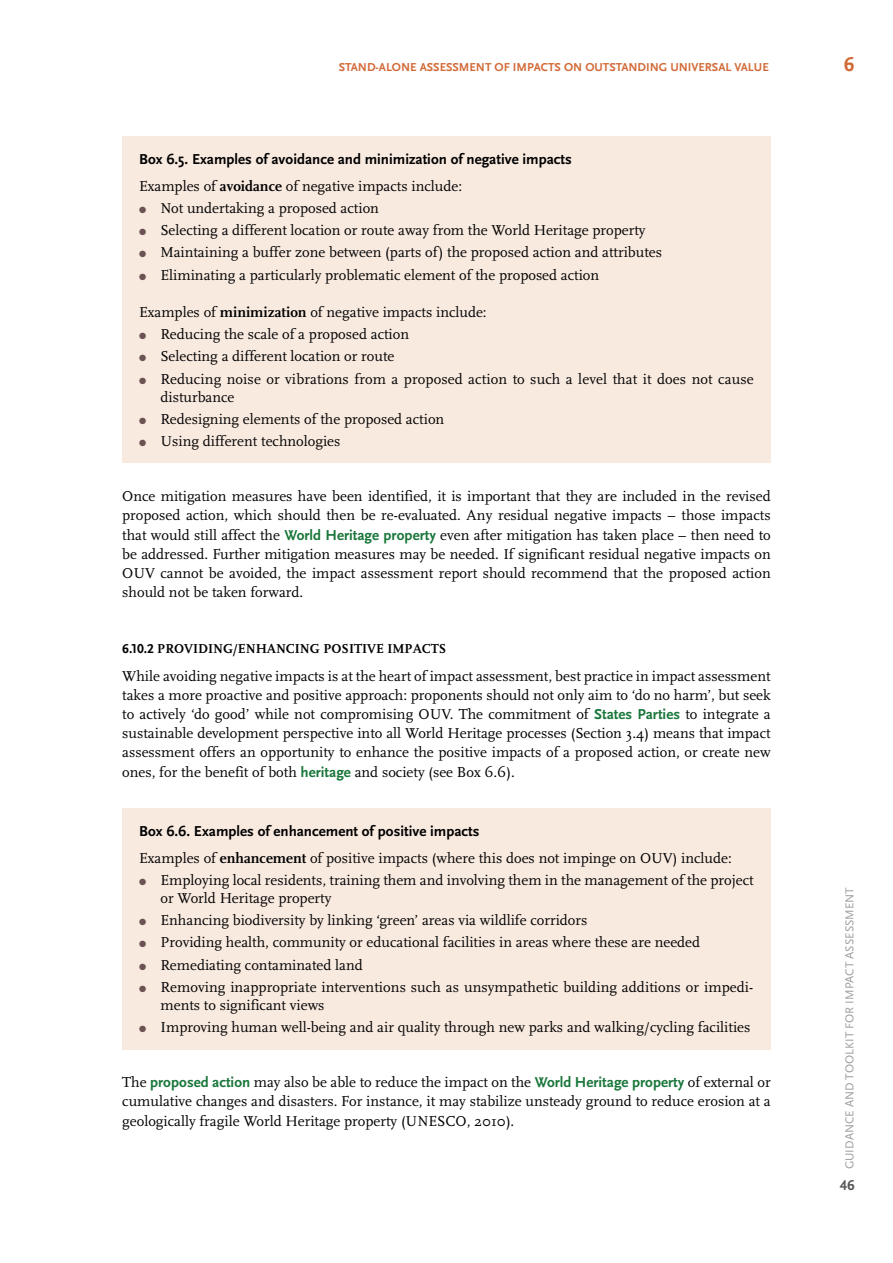
<style>
.page{position:relative;width:893px;height:1263px;background:#fff}
.page>*{position:absolute;margin:0;border:0;box-sizing:border-box;transform-origin:0 0}
.t1{font:21px "Scala Sans Bold LF";color:#d26a38}
.t2{font:15px/19.2px "Scala";color:#000}
.t3{font:700 15px "Scala Sans Pro";color:#000}
.t4{font:15px "Scala Sans Bold LF";color:#575756}
.t5{font:700 13.5px "Scala";color:#000}
.t6{font:12px "Scala Sans Bold LF";color:#d26a38}
.t7{font:12px "Scala Sans Regular LF";color:#9d9d9c}
.t8{font:9px "Zapf Dingbats ITC";color:#6c5353}
.s1{font-weight:700}
.s2{font-family:"Scala Sans Pro";font-weight:700;color:#19763a}
.s3{font-family:"Scala Sans Pro"}
</style>
<div class="page">
<div style="left:122px;top:136px;width:649px;height:327px;background:#f9eae0"></div>
<div style="left:122px;top:808px;width:649px;height:241px;background:#f9eae0"></div>
<p class="t6" style="left:339px;top:60px;width:431px">STAND-ALONE ASSESSMENT OF IMPACTS ON OUTSTANDING UNIVERSAL VALUE</p>
<p class="t3" style="left:139px;top:151px;width:434px">Box 6.5. Examples of avoidance and minimization of negative impacts</p>
<p class="t2" style="left:161px;top:175px;width:303px;line-height:22.2px;text-indent:-21px">Examples of <span class="s1">avoidance</span> of negative impacts include:<br>Not undertaking a proposed action</p>
<p class="t8" style="left:139px;top:206px;width:9px">●</p>
<p class="t8" style="left:139px;top:228px;width:9px">●</p>
<p class="t8" style="left:139px;top:250px;width:9px">●</p>
<p class="t2" style="left:161px;top:221px;width:486px">Selecting a different location or route away from the World Heritage property</p>
<p class="t2" style="left:161px;top:243px;width:503px">Maintaining a buffer zone between (parts of) the proposed action and attributes</p>
<p class="t2" style="left:161px;top:265px;width:440px">Eliminating a particularly problematic element of the proposed action</p>
<p class="t8" style="left:139px;top:272px;width:9px">●</p>
<p class="t2" style="left:161px;top:301px;width:328px;line-height:22.2px;text-indent:-21px">Examples of <span class="s1">minimization</span> of negative impacts include:<br>Reducing the scale of a proposed action</p>
<p class="t8" style="left:139px;top:332px;width:9px">●</p>
<p class="t8" style="left:139px;top:354px;width:9px">●</p>
<p class="t2" style="left:161px;top:347px;width:235px">Selecting a different location or route</p>
<p class="t8" style="left:139px;top:376px;width:9px">●</p>
<p class="t2" style="left:161px;top:369px;width:595px">Reducing noise or vibrations from a proposed action to such a level that it does not cause</p>
<p class="t8" style="left:139px;top:416px;width:9px">●</p>
<p class="t2" style="left:161px;top:386px;width:285px;line-height:22.2px">disturbance<br>Redesigning elements of the proposed action</p>
<p class="t8" style="left:139px;top:439px;width:9px">●</p>
<p class="t2" style="left:161px;top:432px;width:181px">Using different technologies</p>
<p class="t2" style="left:122px;top:487px;width:650px;text-align:justify">Once mitigation measures have been identified, it is important that they are included in the revised proposed action, which should then be re-evaluated. Any residual negative impacts – those impacts that would still affect the <span class="s2">World Heritage property</span> even after mitigation has taken place – then need to be addressed. Further mitigation measures may be needed. If significant residual negative impacts on OUV cannot be avoided, the impact assessment report should recommend that the proposed action should not be taken forward.</p>
<p class="t5" style="left:122px;top:641px;width:326px"><span class="s3">6.10.2</span> PROVIDING/ENHANCING POSITIVE IMPACTS</p>
<p class="t2" style="left:122px;top:667px;width:650px;text-align:justify">While avoiding negative impacts is at the heart of impact assessment, best practice in impact assessment takes a more proactive and positive approach: proponents should not only aim to ‘do no harm ,’ but seek to actively ‘do good’ while not compromising OUV. The commitment of <span class="s2">States Parties</span> to integrate a sustainable development perspective into all World Heritage processes (Section 3.4) means that impact assessment offers an opportunity to enhance the positive impacts of a proposed action, or create new ones, for the benefit of both <span class="s2">heritage</span> and society (see Box 6.6 .(</p>
<p class="t3" style="left:139px;top:822px;width:342px">Box 6.6. Examples of enhancement of positive impacts</p>
<p class="t2" style="left:161px;top:847px;width:595px;line-height:22.2px;text-indent:-21px">Examples of <span class="s1">enhancement</span> of positive impacts (where this does not impinge on OUV) include:<br>Employing local residents, training them and involving them in the management of the project</p>
<p class="t8" style="left:139px;top:877px;width:9px">●</p>
<p class="t8" style="left:139px;top:918px;width:9px">●</p>
<p class="t2" style="left:161px;top:887px;width:428px;line-height:22.2px">or World Heritage property<br>Enhancing biodiversity by linking ‘green’ areas via wildlife corridors</p>
<p class="t8" style="left:139px;top:940px;width:9px">●</p>
<p class="t2" style="left:161px;top:933px;width:541px">Providing health, community or educational facilities in areas where these are needed</p>
<p class="t8" style="left:139px;top:962px;width:9px">●</p>
<p class="t2" style="left:161px;top:955px;width:204px">Remediating contaminated land</p>
<p class="t8" style="left:139px;top:984px;width:9px">●</p>
<p class="t2" style="left:161px;top:977px;width:594px">Removing inappropriate interventions such as unsympathetic building additions or impedi-</p>
<p class="t2" style="left:161px;top:995px;width:166px">ments to significant views</p>
<p class="t8" style="left:139px;top:1025px;width:9px">●</p>
<p class="t2" style="left:161px;top:1018px;width:591px">Improving human well-being and air quality through new parks and walking/cycling facilities</p>
<p class="t2" style="left:122px;top:1073px;width:650px;text-align:justify">The <span class="s2">proposed action</span> may also be able to reduce the impact on the <span class="s2">World Heritage property</span> of external or cumulative changes and disasters. For instance it, may stabilize unsteady ground to reduce erosion at a geologically fragile World Heritage property (UNESCO, 2010 .(</p>
<h1 class="t1" style="left:844px;top:52px;width:12px">6</h1>
<p class="t7" style="left:843px;top:1169px;width:284px;rotate:-90deg">GUIDANCE AND TOOLKIT FOR IMPACT ASSESSMENT</p>
<p class="t4" style="left:840px;top:1177px;width:16px">46</p>
</div>
